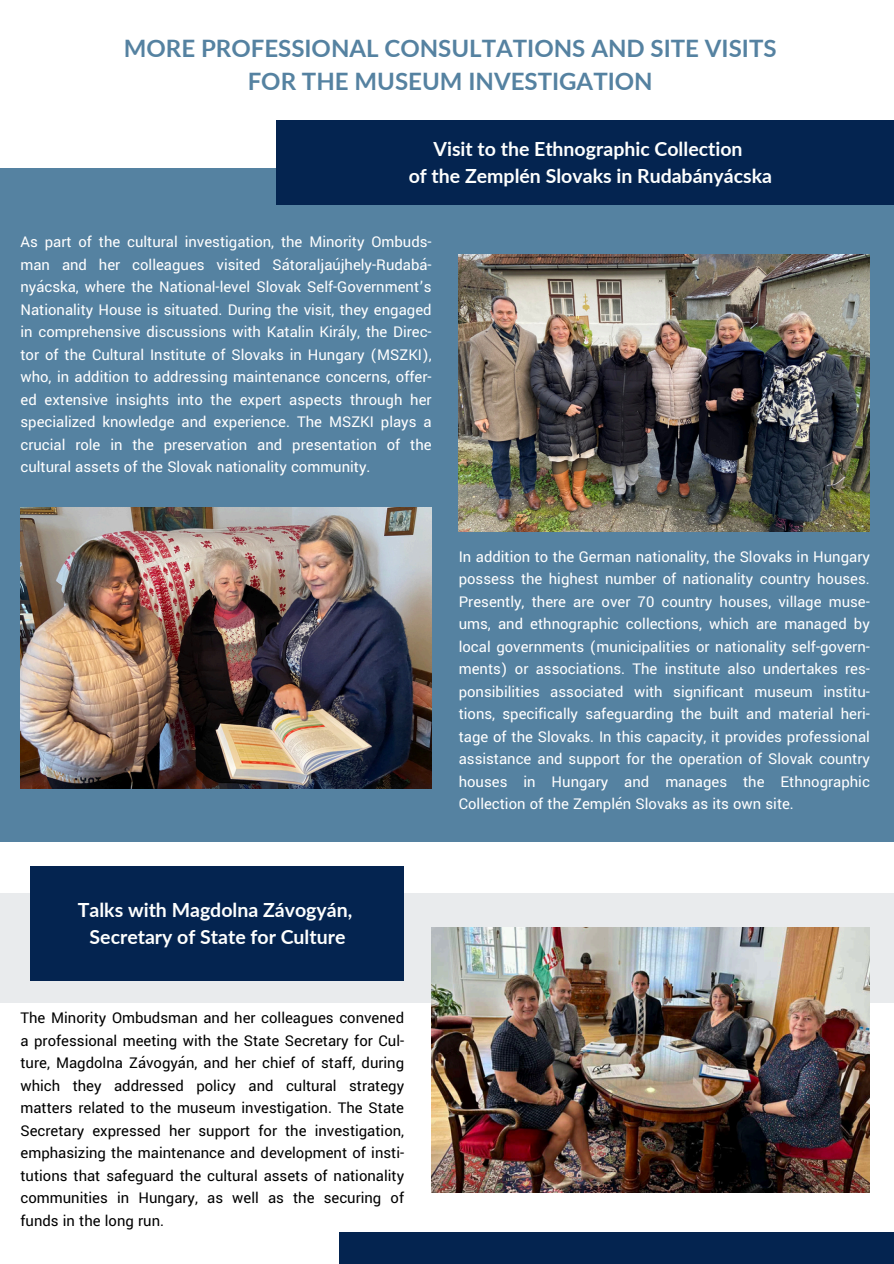
<style>
.page{position:relative;width:894px;height:1264px;background:#fff}
.page>*{position:absolute;margin:0;border:0;box-sizing:border-box;transform-origin:0 0}
.t1{font:700 24px/32.7px "Lato";color:#5582a1;text-align:center}
.t2{font:700 19.5px/27px "Lato";color:#fefffe;text-align:center}
.t3{font:16.5px/22.5px "Yantramanav";color:#fff;text-align:justify}
.t4{font:16.5px/22.5px "Yantramanav";color:#000;text-align:justify}
</style>
<div class="page">
<div style="left:0;top:168px;width:893px;height:673px;background:#5582a1"></div>
<div style="left:277px;top:120px;width:616px;height:85px;background:#042450"></div>
<div style="left:0;top:893px;width:893px;height:109px;background:#e9ebed"></div>
<img style="left:458px;top:255px;width:411px;height:277px">
<div style="left:31px;top:866px;width:373px;height:114px;background:#042450"></div>
<img style="left:431px;top:927px;width:438px;height:265px">
<div style="left:339px;top:1231px;width:554px;height:32px;background:#042450"></div>
<img style="left:20px;top:508px;width:411px;height:280px">
<p class="t1" style="left:124px;top:32px;width:654px">MORE PROFESSIONAL CONSULTATIONS AND SITE VISITS<br>FOR THE MUSEUM INVESTIGATION</p>
<h1 class="t2" style="left:408px;top:135px;width:365px">Visit to the Ethnographic Collection<br>of the Zemplén Slovaks in Rudabányácska</h1>
<p class="t3" style="left:20px;top:231px;width:412px">As part of the cultural investigation, the Minority Ombuds&shy;man and her colleagues visited Sátoraljaújhely-Rudabá&shy;nyácska, where the National-level Slovak Self-Government’s Nationality House is situated. During the visit, they engaged in comprehensive discussions with Katalin Király, the Direc&shy;tor of the Cultural Institute of Slovaks in Hungary (MSZKI), who, in addition to addressing maintenance concerns, offer&shy;ed extensive insights into the expert aspects through her specialized knowledge and experience. The MSZKI plays a crucial role in the preservation and presentation of the cultural assets of the Slovak nationality community.</p>
<p class="t3" style="left:458px;top:545px;width:412px">In addition to the German nationality, the Slovaks in Hungary possess the highest number of nationality country houses.<br>Presently, there are over 70 country houses, village muse&shy;ums, and ethnographic collections, which are managed by local governments (municipalities or nationality self-govern&shy;ments) or associations. The institute also undertakes res&shy;ponsibilities associated with significant museum institu&shy;tions, specifically safeguarding the built and material heri&shy;tage of the Slovaks. In this capacity, it provides professional assistance and support for the operation of Slovak country houses in Hungary and manages the Ethnographic Collection of the Zemplén Slovaks as its own site.</p>
<h2 class="t2" style="left:78px;top:895px;width:276px">Talks with Magdolna Závogyán,<br>Secretary of State for Culture</h2>
<p class="t4" style="left:20px;top:1007px;width:385px">The Minority Ombudsman and her colleagues convened a professional meeting with the State Secretary for Cul&shy;ture, Magdolna Závogyán, and her chief of staff, during which they addressed policy and cultural strategy matters related to the museum investigation. The State Secretary expressed her support for the investigation, emphasizing the maintenance and development of insti&shy;tutions that safeguard the cultural assets of nationality communities in Hungary, as well as the securing of funds in the long run.</p>
</div>
